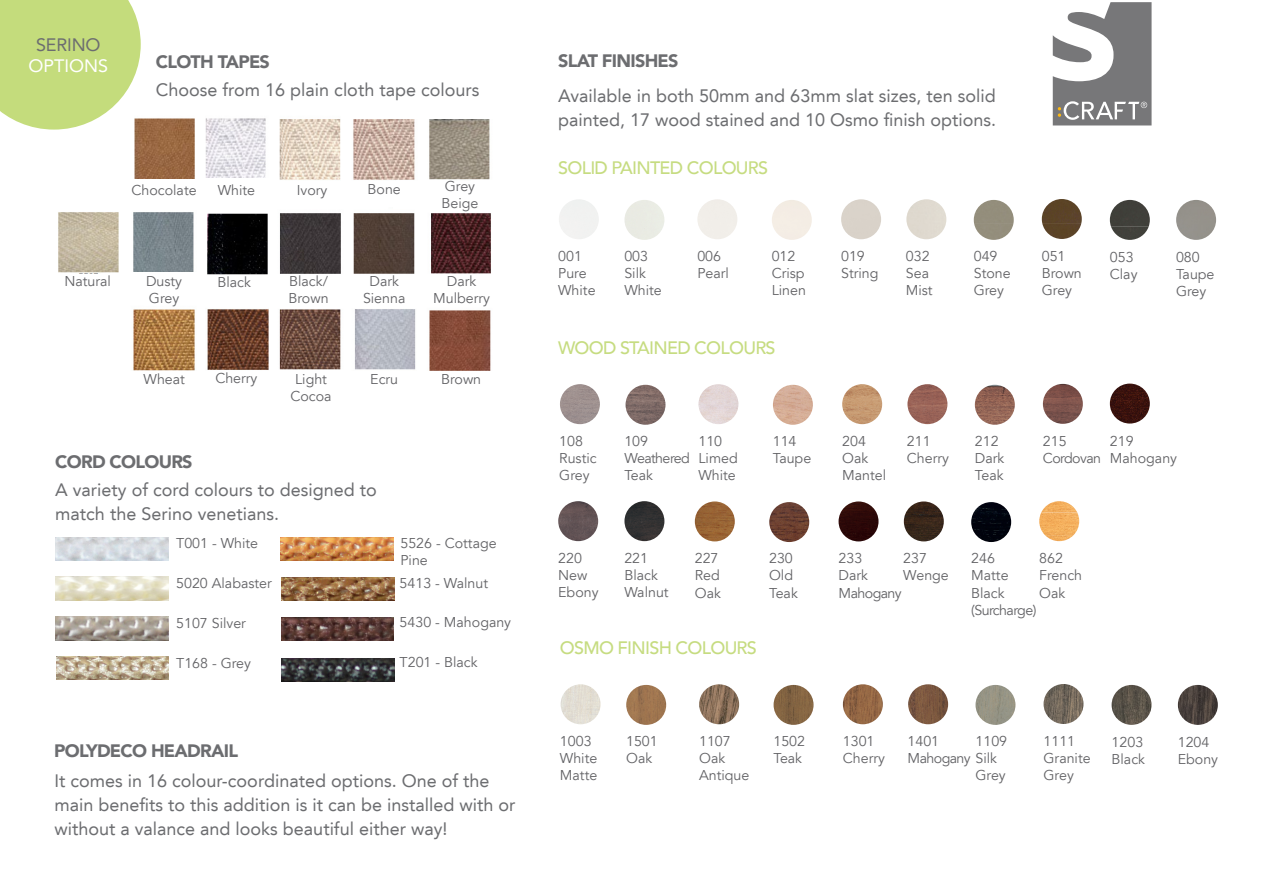
<style>
.page{position:relative;width:1263px;height:893px;background:#fff}
.page>*{position:absolute;margin:0;border:0;box-sizing:border-box;transform-origin:0 0}
.t1{font:18px/24px "Avenir LT";color:#6c6d70}
.t2{font:500 18px "Avenir LT";letter-spacing:-.04em;color:#c6dc81}
.t3{font:900 18px "Avenir LT";letter-spacing:-.04em;color:#6c6d70}
.t4{font:18px/21.6px "Avenir LT";color:#fff;text-align:center}
.Pic_text{font:14.25px/17.1px "Avenir LT";color:#636366}
.Pic_text-2{font:14.25px/17.1px "Avenir LT";letter-spacing:-.04em;color:#636366}
.s1{color:#6c6d70}
</style>
<div class="page">
<img style="left:281px;top:617px;width:113px;height:24px">
<img style="left:281px;top:658px;width:113px;height:23px">
<img style="left:56px;top:537px;width:113px;height:24px">
<img style="left:56px;top:577px;width:113px;height:23px">
<img style="left:56px;top:617px;width:113px;height:23px">
<img style="left:56px;top:656px;width:113px;height:24px">
<img style="left:281px;top:537px;width:113px;height:24px">
<img style="left:281px;top:578px;width:113px;height:23px">
<img style="left:624px;top:200px;width:40px;height:40px;border-radius:20px">
<img style="left:1042px;top:199px;width:40px;height:40px">
<img style="left:1110px;top:200px;width:40px;height:27px">
<img style="left:1111px;top:227px;width:37px;height:13px">
<svg style="left:1053px;top:2px;width:98px;height:123px"></svg>
<svg style="left:0;top:0;width:141px;height:130px;background:#c9df89"></svg>
<img style="left:906px;top:199px;width:40px;height:40px;border-radius:20px">
<img style="left:974px;top:200px;width:40px;height:40px">
<img style="left:697px;top:199px;width:40px;height:40px;border-radius:20px">
<img style="left:1176px;top:200px;width:40px;height:40px;border-radius:20px">
<img style="left:841px;top:199px;width:40px;height:40px;border-radius:20px">
<img style="left:772px;top:200px;width:40px;height:40px;border-radius:20px">
<img style="left:625px;top:385px;width:40px;height:40px;border-radius:20px">
<img style="left:1043px;top:384px;width:40px;height:40px;border-radius:20px">
<img style="left:560px;top:384px;width:40px;height:40px;border-radius:20px">
<img style="left:558px;top:501px;width:40px;height:40px;border-radius:20px">
<img style="left:907px;top:384px;width:40px;height:40px;border-radius:20px">
<img style="left:975px;top:385px;width:40px;height:40px;border-radius:20px">
<img style="left:698px;top:384px;width:40px;height:40px;border-radius:20px">
<img style="left:624px;top:501px;width:40px;height:40px;border-radius:20px">
<img style="left:842px;top:384px;width:40px;height:40px;border-radius:20px">
<img style="left:773px;top:385px;width:40px;height:40px;border-radius:20px">
<img style="left:1041px;top:501px;width:36px;height:11px">
<img style="left:1039px;top:512px;width:40px;height:23px">
<img style="left:1045px;top:535px;width:28px;height:6px">
<img style="left:904px;top:501px;width:40px;height:40px;border-radius:20px">
<img style="left:971px;top:502px;width:40px;height:40px;border-radius:20px">
<img style="left:695px;top:501px;width:40px;height:40px;border-radius:20px">
<img style="left:838px;top:501px;width:40px;height:40px;border-radius:20px">
<img style="left:769px;top:502px;width:40px;height:40px;border-radius:20px">
<img style="left:1110px;top:384px;width:40px;height:40px;border-radius:20px">
<img style="left:626px;top:685px;width:40px;height:40px;border-radius:20px">
<img style="left:1043px;top:684px;width:40px;height:40px;border-radius:20px">
<img style="left:561px;top:684px;width:40px;height:40px;border-radius:20px">
<img style="left:1111px;top:685px;width:40px;height:40px;border-radius:20px">
<img style="left:908px;top:684px;width:40px;height:40px;border-radius:20px">
<img style="left:975px;top:685px;width:40px;height:40px;border-radius:20px">
<img style="left:699px;top:684px;width:40px;height:40px;border-radius:20px">
<img style="left:1178px;top:685px;width:40px;height:40px;border-radius:20px">
<img style="left:843px;top:684px;width:40px;height:40px;border-radius:20px">
<img style="left:773px;top:685px;width:40px;height:40px;border-radius:20px">
<img style="left:205px;top:118px;width:61px;height:60px">
<img style="left:431px;top:213px;width:60px;height:60px">
<img style="left:207px;top:309px;width:62px;height:61px">
<img style="left:279px;top:309px;width:62px;height:61px">
<img style="left:355px;top:309px;width:61px;height:61px">
<img style="left:429px;top:310px;width:62px;height:60px">
<img style="left:58px;top:212px;width:61px;height:61px">
<img style="left:279px;top:119px;width:62px;height:61px">
<img style="left:353px;top:119px;width:62px;height:61px">
<img style="left:429px;top:119px;width:61px;height:61px">
<img style="left:207px;top:213px;width:61px;height:62px">
<img style="left:280px;top:213px;width:61px;height:60px">
<img style="left:353px;top:213px;width:62px;height:61px">
<img style="left:133px;top:309px;width:62px;height:62px">
<img style="left:133px;top:212px;width:61px;height:60px">
<img style="left:123px;top:109px;width:72px;height:70px">
<p class="t4" style="left:28px;top:34px;width:81px"><span class="s1">SERINO<br></span>OPTIONS</p>
<p class="t3" style="left:156px;top:50px;width:116px">CLOTH TAPES</p>
<p class="t1" style="left:156px;top:78px;width:325px">Choose from 16 plain cloth tape colours</p>
<p class="Pic_text" style="left:132px;top:182px;width:67px">Chocolate</p>
<p class="Pic_text" style="left:218px;top:182px;width:39px">White</p>
<p class="Pic_text" style="left:64px;top:273px;width:48px">Natural</p>
<p class="Pic_text" style="left:146px;top:273px;width:38px">Dusty<br>Grey</p>
<p class="Pic_text" style="left:217px;top:274px;width:35px">Black</p>
<p class="Pic_text" style="left:297px;top:182px;width:32px">Ivory</p>
<p class="Pic_text" style="left:368px;top:181px;width:35px">Bone</p>
<p class="Pic_text" style="left:441px;top:178px;width:38px">Grey<br>Beige</p>
<p class="Pic_text" style="left:289px;top:273px;width:42px">Black/<br>Brown</p>
<p class="Pic_text" style="left:433px;top:273px;width:58px;text-align:center">Dark<br>Mulberry</p>
<p class="Pic_text" style="left:363px;top:273px;width:44px;text-align:center">Dark<br>Sienna</p>
<p class="Pic_text" style="left:215px;top:370px;width:44px">Cherry</p>
<p class="Pic_text" style="left:144px;top:371px;width:43px">Wheat</p>
<p class="Pic_text" style="left:370px;top:371px;width:29px">Ecru</p>
<p class="Pic_text" style="left:441px;top:371px;width:42px">Brown</p>
<p class="Pic_text" style="left:291px;top:371px;width:43px;text-align:center">Light<br>Cocoa</p>
<p class="t3" style="left:55px;top:451px;width:139px">CORD COLOURS</p>
<p class="t1" style="left:55px;top:478px;width:323px">A variety of cord colours to designed to match the Serino venetians.</p>
<p class="Pic_text" style="left:176px;top:535px;width:83px">T001 - White</p>
<p class="Pic_text" style="left:400px;top:535px;width:98px">5526 - Cottage<br>Pine</p>
<p class="Pic_text" style="left:400px;top:575px;width:90px">5413 - Walnut</p>
<p class="Pic_text" style="left:176px;top:575px;width:97px">5020 Alabaster</p>
<p class="Pic_text" style="left:176px;top:615px;width:71px">5107 Silver</p>
<p class="Pic_text" style="left:176px;top:654px;width:76px">T168 - Grey</p>
<p class="t3" style="left:54px;top:739px;width:185px">POLYDECO HEADRAIL</p>
<p class="Pic_text" style="left:400px;top:614px;width:113px">5430 - Mahogany</p>
<p class="Pic_text" style="left:400px;top:654px;width:80px">T201 - Black</p>
<p class="t1" style="left:54px;top:769px;width:463px">It comes in 16 colour-coordinated options. One of the main benefits to this addition is it can be installed with or without a valance and looks beautiful either way!</p>
<p class="t3" style="left:558px;top:50px;width:122px">SLAT FINISHES</p>
<p class="t1" style="left:558px;top:84px;width:439px">Available in both 50mm and 63mm slat sizes, ten solid painted, 17 wood stained and 10 Osmo finish options.</p>
<p class="t2" style="left:558px;top:157px;width:211px">SOLID PAINTED COLOURS</p>
<p class="Pic_text" style="left:558px;top:248px;width:39px">001<br>Pure<br>White</p>
<p class="Pic_text" style="left:624px;top:248px;width:39px">003<br>Silk<br>White</p>
<p class="Pic_text" style="left:697px;top:248px;width:33px">006<br>Pearl</p>
<p class="Pic_text" style="left:772px;top:248px;width:36px">012<br>Crisp<br>Linen</p>
<p class="Pic_text" style="left:841px;top:248px;width:39px">019<br>String</p>
<p class="Pic_text" style="left:906px;top:248px;width:28px">032<br>Sea<br>Mist</p>
<p class="Pic_text" style="left:974px;top:248px;width:38px">049<br>Stone<br>Grey</p>
<p class="Pic_text" style="left:1042px;top:248px;width:42px">051<br>Brown<br>Grey</p>
<p class="Pic_text" style="left:1110px;top:249px;width:29px">053<br>Clay</p>
<p class="Pic_text" style="left:1176px;top:249px;width:40px">080<br>Taupe<br>Grey</p>
<p class="t2" style="left:558px;top:338px;width:219px">WOOD STAINED COLOURS</p>
<p class="Pic_text" style="left:559px;top:433px;width:39px">108<br>Rustic<br>Grey</p>
<p class="Pic_text-2" style="left:624px;top:433px;width:67px">109<br>Weathered<br>Teak</p>
<p class="Pic_text" style="left:698px;top:433px;width:41px">110<br>Limed<br>White</p>
<p class="Pic_text" style="left:773px;top:433px;width:40px">114<br>Taupe</p>
<p class="Pic_text" style="left:842px;top:433px;width:46px">204<br>Oak<br>Mantel</p>
<p class="Pic_text" style="left:907px;top:433px;width:44px">211<br>Cherry</p>
<p class="Pic_text" style="left:975px;top:433px;width:31px">212<br>Dark<br>Teak</p>
<p class="Pic_text-2" style="left:1043px;top:433px;width:60px">215<br>Cordovan</p>
<p class="Pic_text" style="left:1110px;top:433px;width:69px">219<br>Mahogany</p>
<p class="Pic_text" style="left:558px;top:550px;width:42px">220<br>New<br>Ebony</p>
<p class="Pic_text" style="left:624px;top:550px;width:46px">221<br>Black<br>Walnut</p>
<p class="Pic_text" style="left:695px;top:550px;width:28px">227<br>Red<br>Oak</p>
<p class="Pic_text" style="left:769px;top:550px;width:30px">230<br>Old<br>Teak</p>
<p class="Pic_text-2" style="left:838px;top:550px;width:65px">233<br>Dark<br>Mahogany</p>
<p class="Pic_text" style="left:903px;top:550px;width:47px">237<br>Wenge</p>
<p class="Pic_text" style="left:971px;top:550px;width:67px">246<br>Matte<br>Black (Surcharge)</p>
<p class="Pic_text" style="left:1039px;top:550px;width:44px">862<br>French<br>Oak</p>
<p class="t2" style="left:560px;top:638px;width:198px">OSMO FINISH COLOURS</p>
<p class="Pic_text" style="left:560px;top:733px;width:39px">1003<br>White<br>Matte</p>
<p class="Pic_text" style="left:626px;top:733px;width:33px">1501<br>Oak</p>
<p class="Pic_text" style="left:699px;top:733px;width:52px">1107<br>Oak<br>Antique</p>
<p class="Pic_text" style="left:773px;top:733px;width:33px">1502<br>Teak</p>
<p class="Pic_text" style="left:843px;top:733px;width:44px">1301<br>Cherry</p>
<p class="Pic_text-2" style="left:907px;top:733px;width:91px">1401<br>Mahogany Silk</p>
<p class="Pic_text" style="left:975px;top:733px;width:33px">1109</p>
<p class="Pic_text" style="left:975px;top:767px;width:32px">Grey</p>
<p class="Pic_text" style="left:1043px;top:733px;width:49px">1111<br>Granite<br>Grey</p>
<p class="Pic_text" style="left:1111px;top:734px;width:35px">1203<br>Black</p>
<p class="Pic_text" style="left:1178px;top:734px;width:42px">1204<br>Ebony</p>
</div>
